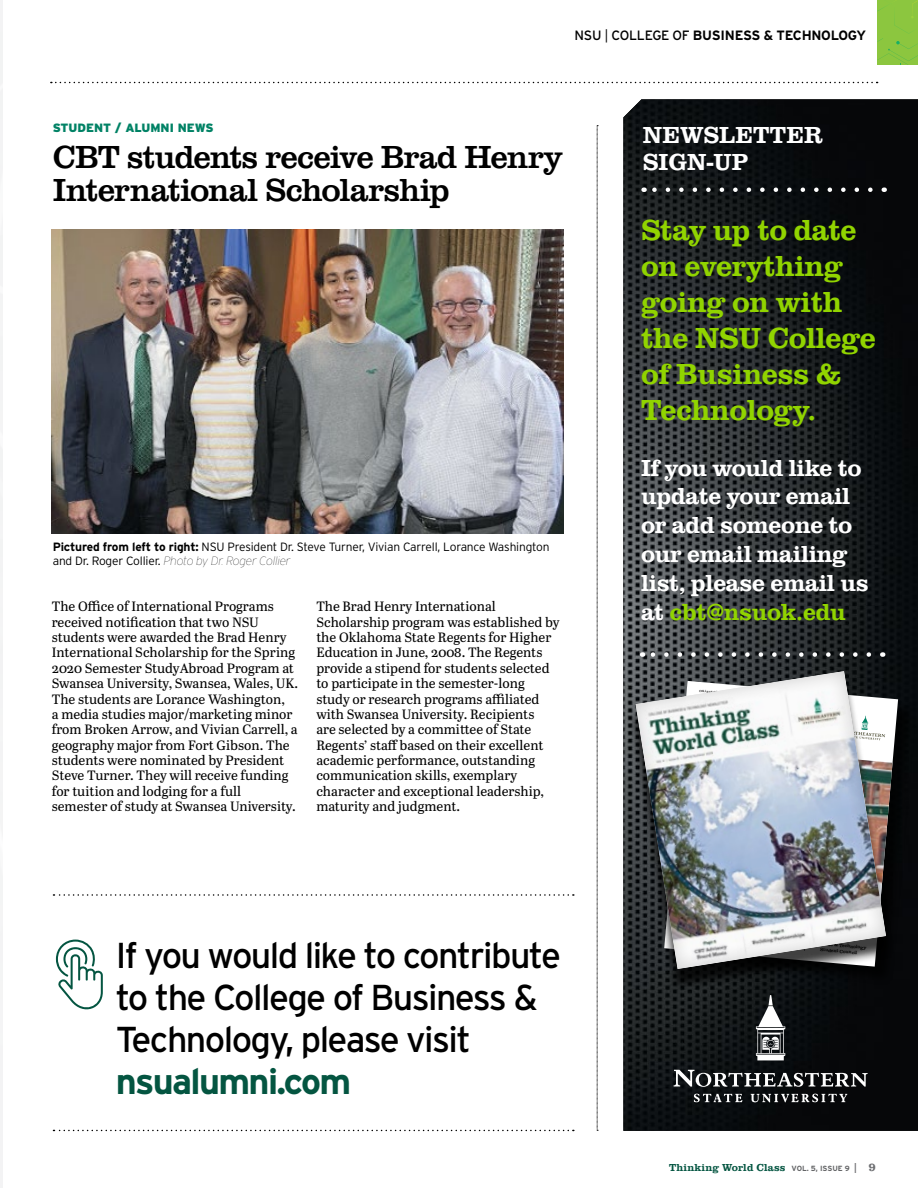
<style>
.page{position:relative;width:918px;height:1188px;background:#fff}
.page>*{position:absolute;margin:0;border:0;box-sizing:border-box;transform-origin:0 0}
.P_condtribute_ad_cop{font:36px/42px "Interstate";letter-spacing:-.045em;color:#000}
.H2_News_article{font:33px/33px "Clarendon URW";letter-spacing:-.035em;color:#000}
.P_signup_copy{font:500 30px/36px "Clarendon URW";letter-spacing:-.015em;color:#91d400}
.P_signup_copy-2{font:500 24px/28.8px "Clarendon URW";letter-spacing:-.015em;color:#fff}
.H3_Newsletter_Sign-U{font:500 24px "Clarendon URW";color:#fff}
.news_body_copy{font:13.5px/15.5px "Abril Text";color:#000}
.t1{font:700 13.5px "Interstate";letter-spacing:-.02em;color:#000}
.Photo_cutline_copy{font:300 12px/14.4px "Interstate";letter-spacing:-.015em;color:#000}
.H2_News_article-2{font:900 12px "Interstate";color:#008265}
.t2{font:500 10.5px "Clarendon URW";letter-spacing:.015em;color:#045541}
.t3{font:4.8px/5.8px "Clarendon URW";color:#000;text-align:center}
.s1{font-weight:400}
.s2{font-weight:300}
.s3{font-weight:700}
.s4{font-weight:100;font-style:italic}
.s5{color:#91d400}
.s6{font-weight:700;color:#045541}
.s7{font-family:"Interstate";font-weight:700;font-size:7.5px;color:#636466}
.s8{font-weight:300;font-size:12px;color:#6d6e71}
.s9{font-size:12px;color:#6d6e71}
</style>
<div class="page">
<img style="left:52px;top:230px;width:512px;height:303px">
<img style="left:623px;top:99px;width:295px;height:1032px">
<div style="left:666px;top:684px;width:251px;height:301px;background:#06080a"></div>
<div style="left:627px;top:678px;width:267px;height:314px;background:#000;opacity:.75"></div>
<img style="left:623px;top:660px;width:277px;height:313px">
<svg style="left:756px;top:995px;width:29px;height:65px"></svg>
<svg style="left:674px;top:1070px;width:194px;height:17px"></svg>
<svg style="left:694px;top:1094px;width:48px;height:8px"></svg>
<svg style="left:751px;top:1094px;width:96px;height:8px"></svg>
<svg style="left:53px;top:1130px;width:521px;height:1px"></svg>
<svg style="left:644px;top:188px;width:226px;height:4px"></svg>
<svg style="left:649px;top:652px;width:220px;height:5px"></svg>
<svg style="left:597px;top:125px;width:1px;height:1006px"></svg>
<svg style="left:56px;top:940px;width:47px;height:70px"></svg>
<svg style="left:53px;top:894px;width:521px;height:2px"></svg>
<div style="left:877px;top:0;width:40px;height:65px;background:#8cc63f"></div>
<hr style="left:917px;top:0;width:1px;height:65px;background:#8cc63f">
<svg style="left:51px;top:82px;width:827px;height:1px"></svg>
<p class="t1" style="left:575px;top:27px;width:293px"><span class="s1">NSU</span> <span class="s2">|</span> <span class="s1">COLLEGE OF</span> BUSINESS &amp; TECHNOLOGY</p>
<h2 class="H2_News_article-2" style="left:53px;top:121px;width:162px">STUDENT / ALUMNI NEWS</h2>
<h2 class="H2_News_article" style="left:53px;top:139px;width:512px">CBT students receive Brad Henry<br>International Scholarship</h2>
<p class="Photo_cutline_copy" style="left:53px;top:539px;width:499px"><span class="s3">Pictured from left to right:</span> NSU President Dr. Steve Turner, Vivian Carrell, Lorance Washington and Dr. Roger Collier. <span class="s4">Photo by Dr. Roger Collier</span></p>
<p class="news_body_copy" style="left:52px;top:598px;width:248px">The Office of International Programs received notification that two NSU students were awarded the Brad Henry International Scholarship for the Spring 2020 Semester StudyAbroad Program at Swansea University, Swansea, Wales, UK.<br>The students are Lorance Washington,<br>a media studies major/marketing minor from Broken Arrow, and Vivian Carrell, a geography major from Fort Gibson. The students were nominated by President Steve Turner. They will receive funding for tuition and lodging for a full semester of study at Swansea University.</p>
<p class="news_body_copy" style="left:316px;top:598px;width:245px">The Brad Henry International Scholarship program was established by the Oklahoma State Regents for Higher Education in June, 2008. The Regents provide a stipend for students selected to participate in the semester-long study or research programs affiliated with Swansea University. Recipients<br>are selected by a committee of State Regents’ staff based on their excellent academic performance, outstanding communication skills, exemplary character and exceptional leadership, maturity and judgment.</p>
<h3 class="H3_Newsletter_Sign-U" style="left:643px;top:118px;width:182px">NEWSLETTER</h3>
<p class="P_signup_copy-2" style="left:643px;top:147px;width:107px">SIGN-UP</p>
<p class="P_signup_copy" style="left:641px;top:210px;width:236px">Stay up to date on everything going on with the NSU College of Business &amp;<br>Technology.</p>
<p class="P_signup_copy-2" style="left:641px;top:452px;width:229px">If you would like to update your email or add someone to our email mailing list, please email us at <span class="s5">cbt@nsuok.edu</span></p>
<p class="P_condtribute_ad_cop" style="left:116px;top:934px;width:447px">If you would like to contribute to the College of Business &amp;<br>Technology, please visit <span class="s6">nsualumni.com</span></p>
<p class="t3" style="left:813px;top:939px;width:56px;rotate:5deg">Business &amp; Technology<br>Student Council</p>
<p class="t2" style="left:669px;top:1159px;width:208px">Thinking World Class <span class="s7">VOL. 5, ISSUE 9</span> <span class="s8">|</span> <span class="s9">9</span></p>
</div>
